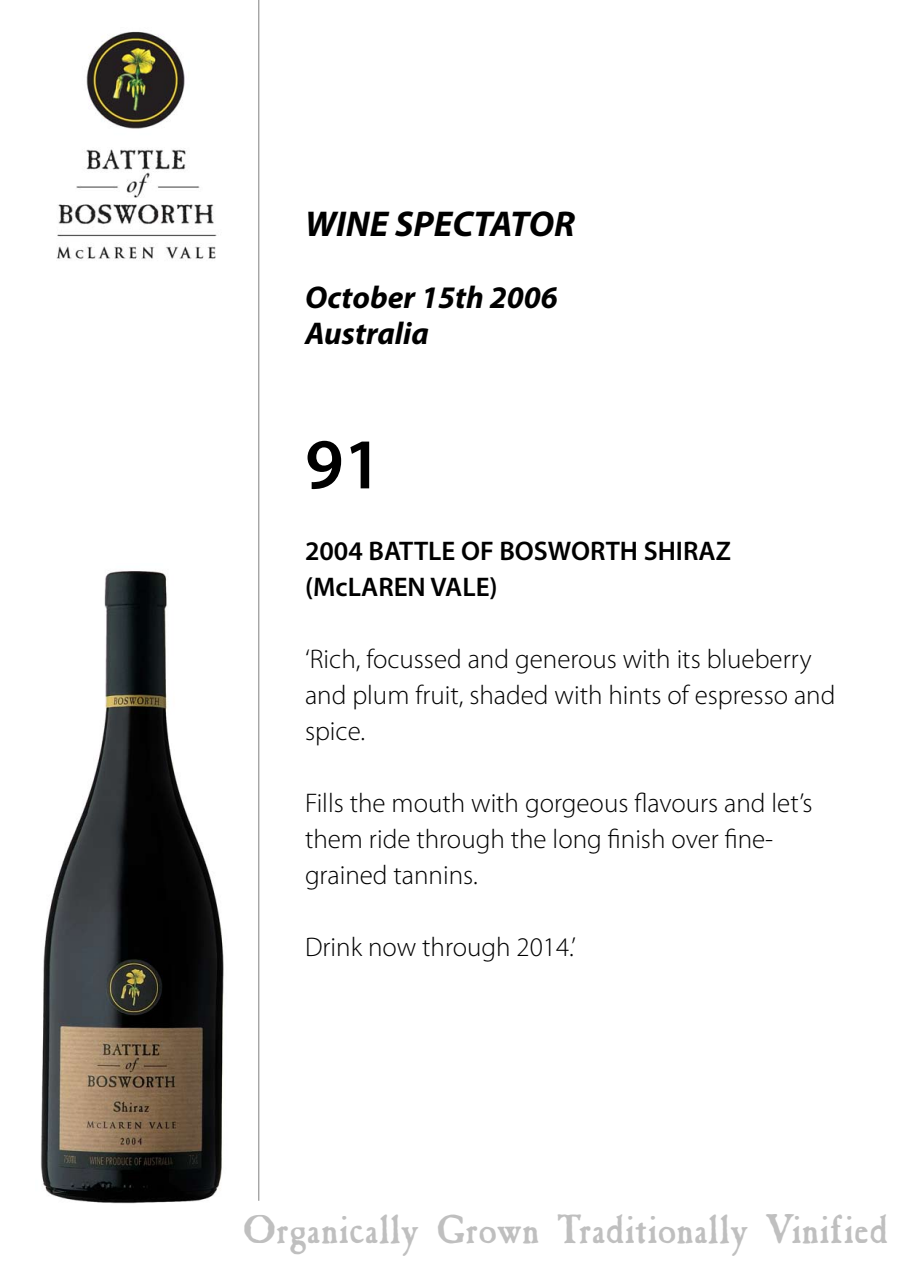
<style>
.page{position:relative;width:897px;height:1263px;background:#fff}
.page>*{position:absolute;margin:0;border:0;box-sizing:border-box;transform-origin:0 0}
.t1{font:600 72px "Myriad Pro";color:#000}
.t2{font:39.75px "Caslon Antique VL";letter-spacing:.01em;color:#bfbfbf}
.t3{font:italic 700 36px "Myriad Pro";color:#000}
.t4{font:italic 700 31.5px/36px "Myriad Pro";color:#000}
.t5{font:300 27px/36px "Myriad Pro";color:#000}
.t6{font:600 27px/36px "Myriad Pro";color:#000}
</style>
<div class="page">
<img style="left:41px;top:571px;width:183px;height:633px">
<svg style="left:258px;top:0;width:1px;height:1201px"></svg>
<img style="left:56px;top:31px;width:161px;height:230px">
<h3 class="t3" style="left:305px;top:204px;width:271px">WINE SPECTATOR</h3>
<p class="t4" style="left:305px;top:280px;width:254px">October 15th 2006<br>Australia</p>
<h1 class="t1" style="left:305px;top:424px;width:79px">91</h1>
<p class="t6" style="left:305px;top:534px;width:428px">2004 BATTLE OF BOSWORTH SHIRAZ (McLAREN VALE)</p>
<p class="t5" style="left:305px;top:642px;width:532px">‘Rich, focussed and generous with its blueberry and plum fruit, shaded with hints of espresso and spice.</p>
<p class="t5" style="left:305px;top:786px;width:509px">Fills the mouth with gorgeous flavours and let’s them ride through the long finish over fine&shy;grained tannins.</p>
<p class="t5" style="left:305px;top:930px;width:272px">Drink now through 2014.’</p>
<h2 class="t2" style="left:243px;top:1205px;width:646px">Organically Grown Traditionally Vinified</h2>
</div>
